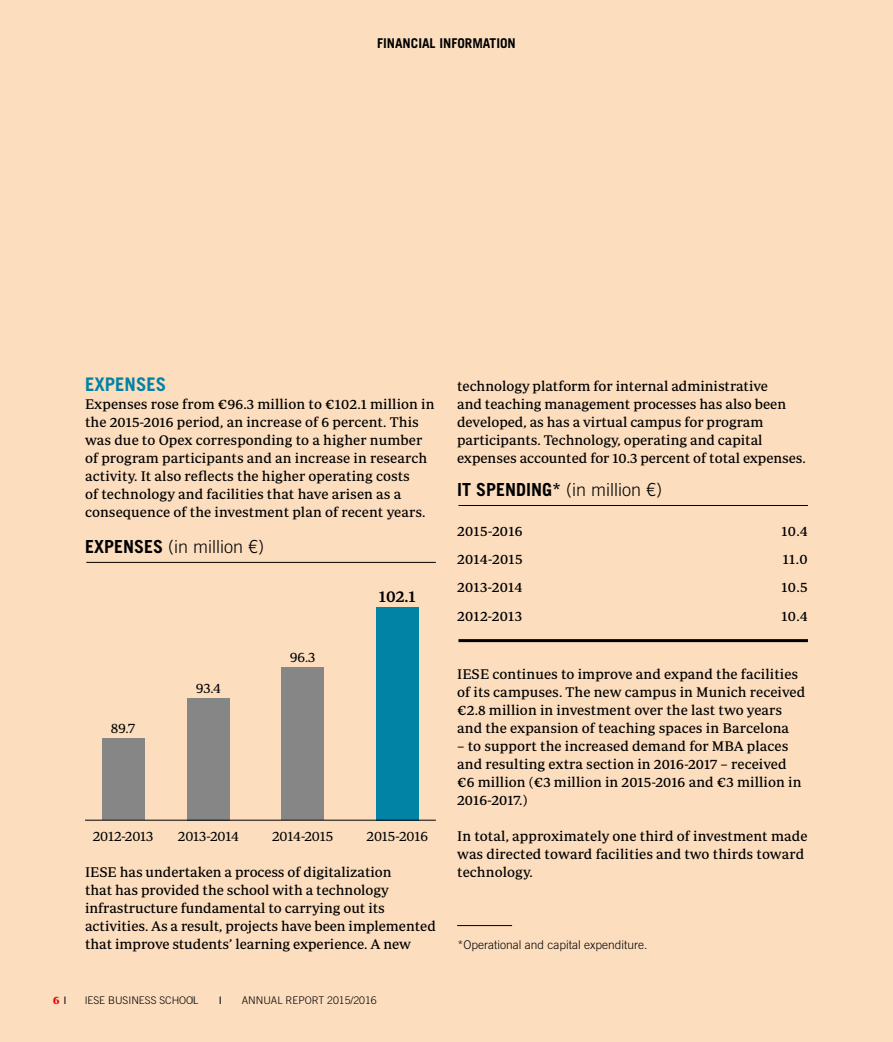
<style>
.page{position:relative;width:893px;height:1042px;background:#fcddbe}
.page>*{position:absolute;margin:0;border:0;box-sizing:border-box;transform-origin:0 0}
.t1{font:700 18.75px "Trade Gothic";color:#0083a5}
.t2{font:300 18px "Trade Gothic";color:#000}
.t3{font:500 16.5px "Periodico Text";color:#000}
.t4{font:14.25px/18px "Periodico Text";letter-spacing:.005em;color:#000}
.t5{font:14.25px "Periodico Text Lg";letter-spacing:-.01em;color:#000}
.t6{font:700 13.5px "Trade Gothic";color:#000}
.t7{font:300 12px "Trade Gothic";color:#000}
.t8{font:700 11.25px "Periodico Display";color:#e30613}
.t9{font:300 10.5px "Trade Gothic";color:#000}
.s1{font-weight:700}
</style>
<div class="page">
<hr style="left:458px;top:505px;width:350px;height:1px;background:#000">
<hr style="left:458px;top:639px;width:350px;height:3px;background:#000">
<hr style="left:457px;top:925px;width:55px;height:1px;background:#000">
<hr style="left:86px;top:562px;width:350px;height:1px;background:#000">
<div style="left:376px;top:607px;width:43px;height:213px;background:#0083a5"></div>
<div style="left:281px;top:667px;width:43px;height:153px;background:#878686"></div>
<div style="left:187px;top:698px;width:43px;height:122px;background:#878686"></div>
<div style="left:102px;top:738px;width:42px;height:82px;background:#878686"></div>
<hr style="left:85px;top:820px;width:351px;height:1px;background:#000">
<p class="t6" style="left:377px;top:34px;width:140px">FINANCIAL INFORMATION</p>
<h1 class="t1" style="left:85px;top:373px;width:83px">EXPENSES</h1>
<p class="t4" style="left:85px;top:395px;width:351px">Expenses rose from €96.3 million to €102.1 million in the 2015-2016 period, an increase of 6 percent. This was due to Opex corresponding to a higher number of program participants and an increase in research activity. It also reflects the higher operating costs<br>of technology and facilities that have arisen as a consequence of the investment plan of recent years.</p>
<p class="t2" style="left:85px;top:536px;width:181px"><span class="s1">EXPENSES</span> (in million €)</p>
<p class="t5" style="left:111px;top:720px;width:26px">89.7</p>
<p class="t5" style="left:196px;top:680px;width:26px">93.4</p>
<p class="t5" style="left:290px;top:649px;width:27px">96.3</p>
<p class="t3" style="left:379px;top:587px;width:38px">102.1</p>
<p class="t5" style="left:93px;top:828px;width:62px">2012-2013</p>
<p class="t5" style="left:178px;top:828px;width:62px">2013-2014</p>
<p class="t5" style="left:272px;top:828px;width:63px">2014-2015</p>
<p class="t5" style="left:367px;top:828px;width:63px">2015-2016</p>
<p class="t4" style="left:85px;top:863px;width:352px">IESE has undertaken a process of digitalization<br>that has provided the school with a technology infrastructure fundamental to carrying out its activities. As a result, projects have been implemented that improve students’ learning experience. A new</p>
<p class="t8" style="left:53px;top:993px;width:8px">6</p>
<p class="t9" style="left:85px;top:994px;width:115px">IESE BUSINESS SCHOOL</p>
<p class="t9" style="left:242px;top:994px;width:136px">ANNUAL REPORT 2015/2016</p>
<p class="t4" style="left:457px;top:377px;width:350px">technology platform for internal administrative<br>and teaching management processes has also been developed, as has a virtual campus for program participants. Technology, operating and capital expenses accounted for 10.3 percent of total expenses.</p>
<p class="t2" style="left:457px;top:479px;width:207px"><span class="s1">IT SPENDING*</span> (in million €)</p>
<p class="t4" style="left:457px;top:522px;width:67px">2015-2016</p>
<p class="t4" style="left:781px;top:522px;width:28px">10.4</p>
<p class="t4" style="left:457px;top:550px;width:67px">2014-2015</p>
<p class="t4" style="left:783px;top:550px;width:26px">11.0</p>
<p class="t4" style="left:457px;top:578px;width:67px">2013-2014</p>
<p class="t4" style="left:781px;top:578px;width:28px">10.5</p>
<p class="t4" style="left:457px;top:606px;width:66px">2012-2013</p>
<p class="t4" style="left:781px;top:606px;width:28px">10.4</p>
<p class="t4" style="left:457px;top:665px;width:350px">IESE continues to improve and expand the facilities of its campuses. The new campus in Munich received €2.8 million in investment over the last two years and the expansion of teaching spaces in Barcelona</p>
<p class="t4" style="left:457px;top:737px;width:346px">– to support the increased demand for MBA places and resulting extra section in 2016-2017 – received €6 million (€3 million in 2015-2016 and €3 million in 2016-2017.)</p>
<p class="t4" style="left:457px;top:827px;width:352px">In total, approximately one third of investment made was directed toward facilities and two thirds toward technology.</p>
<p class="t7" style="left:457px;top:938px;width:192px">*Operational and capital expenditure.</p>
</div>
